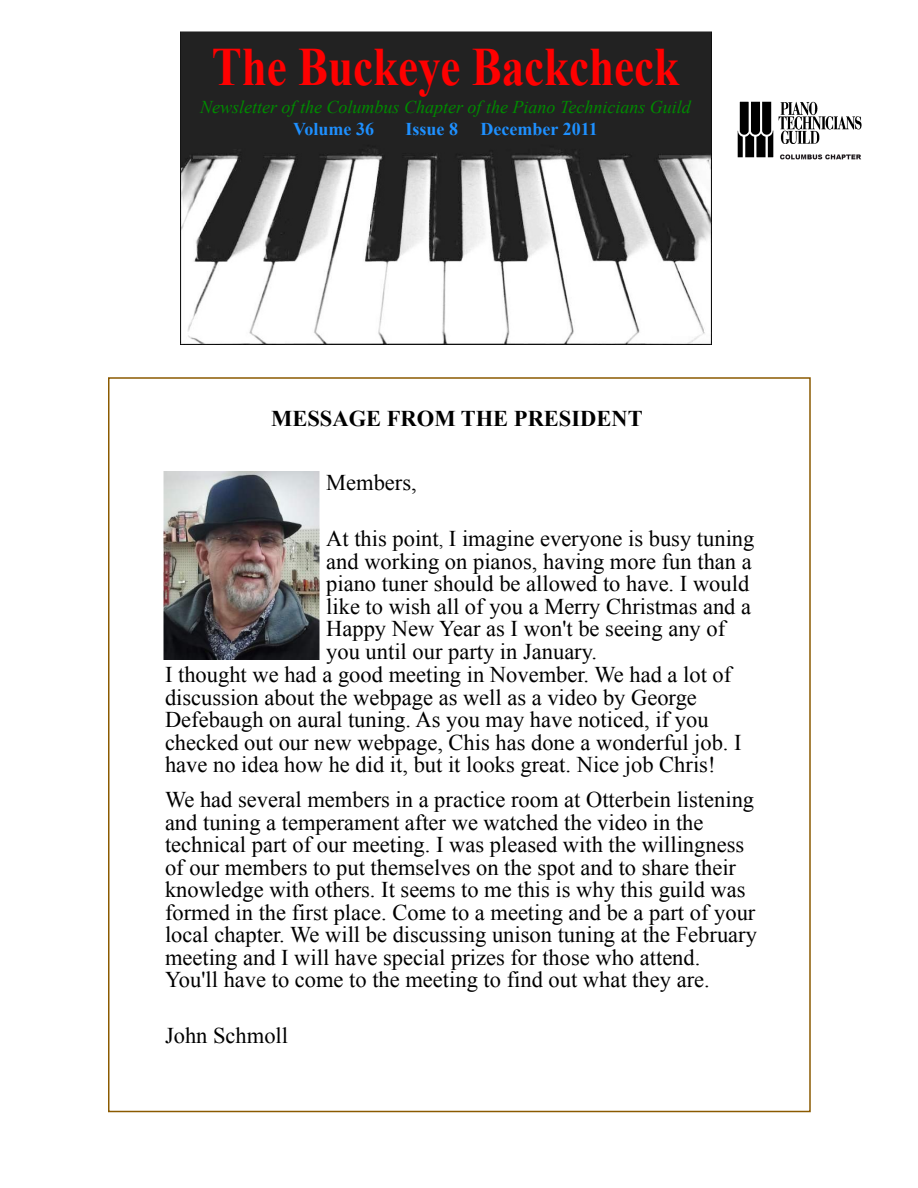
<style>
.page{position:relative;width:918px;height:1188px;background:#fff}
.page>*{position:absolute;margin:0;border:0;box-sizing:border-box;transform-origin:0 0}
.t1{font:700 54px "Times New Roman";color:#f00;scale:.83 1}
.t2{font:22.5px/22.5px "Times New Roman";color:#000}
.t3{font:700 22.5px "Times New Roman";color:#000}
.t4{font:italic 18px "Times New Roman";color:#008b00}
.t5{font:700 18px "Times New Roman";color:#1e90ff}
.s1{font-size:18px}
</style>
<div class="page">
<img style="left:180px;top:32px;width:532px;height:313px">
<img style="left:737px;top:101px;width:125px;height:59px">
<img style="left:164px;top:471px;width:156px;height:189px">
<h1 class="t1" style="left:212px;top:36px;width:565px">The Buckeye Backcheck</h1>
<p class="t4" style="left:200px;top:97px;width:492px">Newsletter of the Columbus Chapter of the Piano Technicians Guild</p>
<p class="t5" style="left:293px;top:119px;width:82px">Volume 36</p>
<p class="t5" style="left:406px;top:119px;width:54px">Issue 8</p>
<p class="t5" style="left:481px;top:119px;width:119px">December 2011</p>
<p class="t3" style="left:271px;top:406px;width:373px">MESSAGE FROM THE PRESIDENT</p>
<p class="t2" style="left:326px;top:472px;width:92px">Members,</p>
<p class="t2" style="left:326px;top:527px;width:430px">At this point<span class="s1">,</span> I imagine everyone is busy tuning</p>
<p class="t2" style="left:326px;top:550px;width:427px">and working on pianos, having more fun than a</p>
<p class="t2" style="left:326px;top:572px;width:425px">piano tuner should be allowed to have. I would</p>
<p class="t2" style="left:326px;top:595px;width:426px">like to wish all of you a Merry Christmas and a</p>
<p class="t2" style="left:326px;top:617px;width:400px">Happy New Year as I won't be seeing any of</p>
<p class="t2" style="left:326px;top:640px;width:272px">you until our party in January.</p>
<p class="t2" style="left:165px;top:664px;width:568px">I thought we had a good meeting in November. We had a lot of</p>
<p class="t2" style="left:165px;top:686px;width:533px">discussion about the webpage as well as a video by George</p>
<p class="t2" style="left:165px;top:709px;width:545px">Defebaugh on aural tuning. As you may have noticed, if you</p>
<p class="t2" style="left:165px;top:731px;width:578px">checked out our new webpage, Chis has done a wonderful job. I</p>
<p class="t2" style="left:165px;top:754px;width:552px">have no idea how he did it, but it looks great. Nice job Chris!</p>
<p class="t2" style="left:165px;top:789px;width:594px">We had several members in a practice room at Otterbein listening and tuning a temperament after we watched the video in the technical part of our meeting. I was pleased with the willingness of our members to put themselves on the spot and to share their knowledge with others. It seems to me this is why this guild was formed in the first place. Come to a meeting and be a part of your local chapter. We will be discussing unison tuning at the February meeting and I will have special prizes for those who attend.<br>You'll have to come to the meeting to find out what they are.</p>
<p class="t2" style="left:165px;top:1024px;width:125px">John Schmoll</p>
</div>
